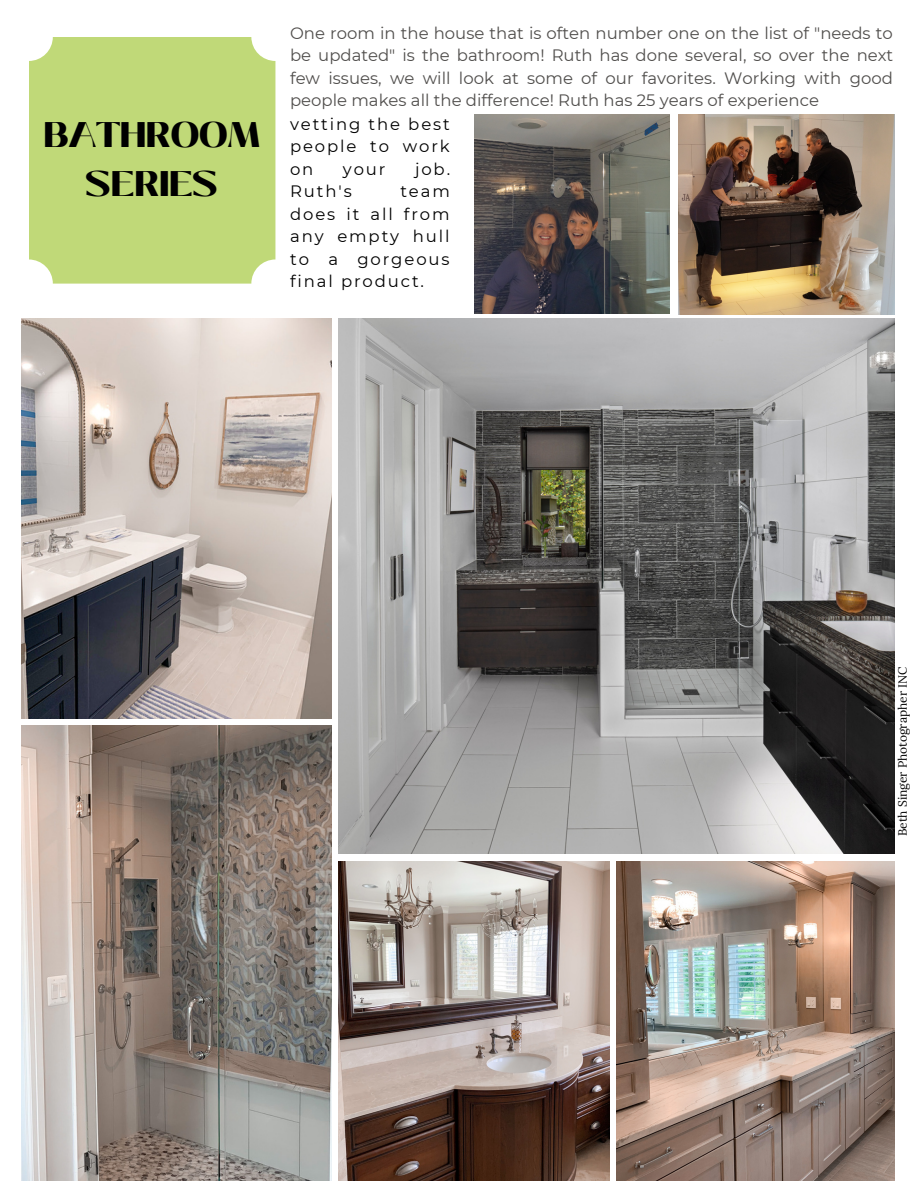
<style>
.page{position:relative;width:918px;height:1188px;background:#fff}
.page>*{position:absolute;margin:0;border:0;box-sizing:border-box;transform-origin:0 0}
.t1{font:900 35.55px/49.5px "Black Mango";color:#000;text-align:center}
.t2{font:16.5px/22.5px "Montserrat";color:#504e4c;text-align:justify}
.t3{font:16.5px/22.5px "Montserrat";letter-spacing:.115em;color:#000;text-align:justify}
.t4{font:12px "Lora";color:#000}
</style>
<div class="page">
<div style="left:29px;top:37px;width:246px;height:247px;background:#c0d978;border-radius:24px"></div>
<img style="left:338px;top:319px;width:556px;height:534px">
<img style="left:474px;top:115px;width:196px;height:199px">
<img style="left:678px;top:115px;width:216px;height:199px">
<img style="left:21px;top:726px;width:311px;height:454px">
<img style="left:616px;top:861px;width:278px;height:320px">
<img style="left:338px;top:861px;width:271px;height:320px">
<img style="left:21px;top:319px;width:311px;height:399px">
<p class="t1" style="left:44px;top:110px;width:218px">BATHROOM<br>SERIES</p>
<p class="t2" style="left:290px;top:21px;width:605px">One room in the house that is often number one on the list of "needs to be updated" is the bathroom! Ruth has done several, so over the next few issues, we will look at some of our favorites. Working with good people makes all the difference! Ruth has 25 years of experience</p>
<p class="t3" style="left:290px;top:113px;width:161px">vetting the best people to work on</p>
<p class="t3" style="left:343px;top:158px;width:44px">your</p>
<p class="t3" style="left:415px;top:158px;width:37px">job.</p>
<p class="t3" style="left:290px;top:180px;width:63px">Ruth's</p>
<p class="t3" style="left:290px;top:180px;width:161px;text-indent:110px">team does it all from any empty hull to a gorgeous final product.</p>
<p class="t4" style="left:895px;top:836px;width:171px;rotate:-90deg">Beth Singer Photographer INC</p>
</div>
